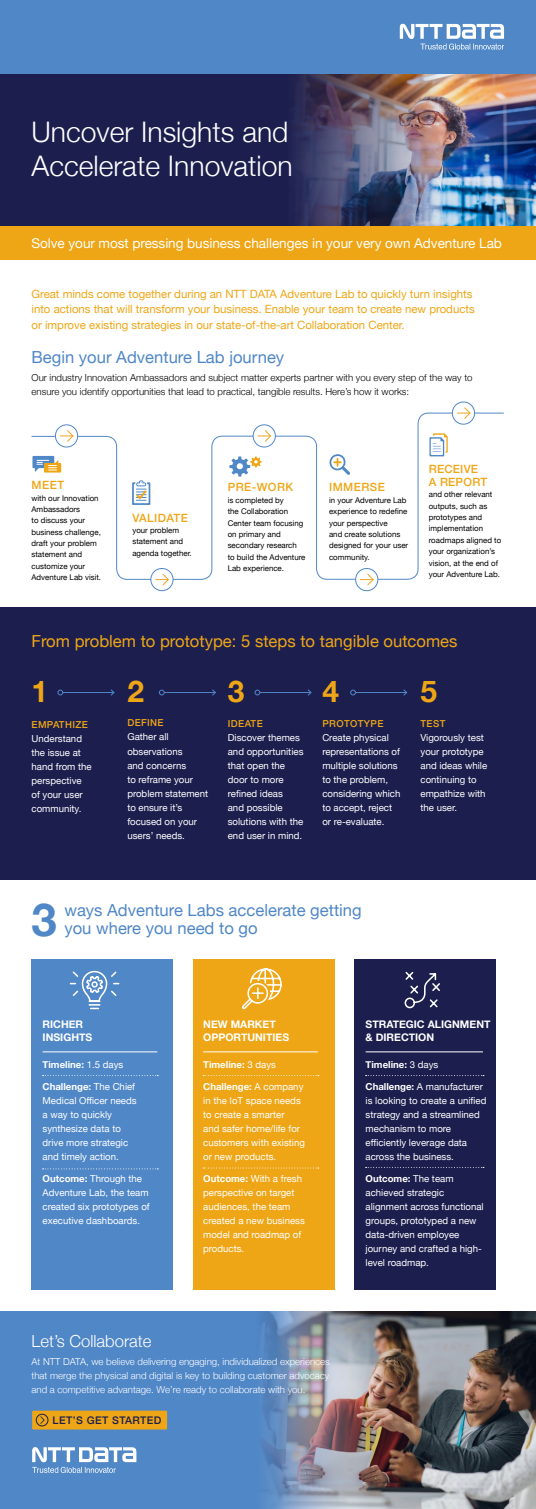
<style>
.page{position:relative;width:536px;height:1509px;background:#fff}
.page>*{position:absolute;margin:0;border:0;box-sizing:border-box;transform-origin:0 0}
.t1{font:700 45.41px "Helvetica Neue";color:#5087c7}
.t2{font:700 29.84px "Helvetica Neue";color:#eea616}
.t3{font:300 28.26px/33.9px "Helvetica Neue";color:#fff}
.t4{font:16.62px/18.4px "Helvetica Neue";color:#5087c7}
.t5{font:16.62px "Helvetica Neue";color:#eea616}
.t6{font:300 16.62px "Helvetica Neue";color:#fff}
.t7{font:13.56px "Helvetica Neue";letter-spacing:-.005em;color:#fff}
.t8{font:11.38px/15.8px "Helvetica Neue";color:#eea616}
.t9{font:500 11.38px "Helvetica Neue";letter-spacing:.04em;color:#eea616}
.t10{font:500 11.38px/13.1px "Helvetica Neue";letter-spacing:.02em;color:#eea616}
.t11{font:700 10.5px/13.1px "Helvetica Neue";color:#fff}
.t12{font:500 10.5px "Helvetica Neue";letter-spacing:.04em;color:#1c1e4e}
.t13{font:9.62px/14px "Helvetica Neue";color:#fff}
.t14{font:300 9.62px/14px "Helvetica Neue";color:#fff;text-align:justify}
.t15{font:300 9.62px/14px "Helvetica Neue";color:#000}
.t16{font:700 9.62px "Helvetica Neue";color:#fff}
.t17{font:500 9.62px "Helvetica Neue";letter-spacing:.04em;color:#eea616}
.t18{font:7.88px/11.4px "Helvetica Neue";color:#000}
.s1{font-weight:400}
.s2{font-weight:700}
</style>
<div class="page">
<div style="left:0;top:1311px;width:536px;height:197px;background:#5087c7"></div>
<img style="left:369px;top:1311px;width:167px;height:197px">
<div style="left:0;top:72px;width:536px;height:171px;background:#1c1e4e"></div>
<div style="left:0;top:607px;width:536px;height:272px;background:#1c1e4e"></div>
<img style="left:262px;top:1311px;width:107px;height:197px">
<img style="left:268px;top:73px;width:268px;height:153px">
<div style="left:0;top:226px;width:536px;height:34px;background:#eea616"></div>
<div style="left:0;top:0;width:536px;height:73px;background:#5087c7"></div>
<svg style="left:399px;top:24px;width:105px;height:26px"></svg>
<svg style="left:32px;top:1447px;width:104px;height:25px"></svg>
<svg style="left:31px;top:412px;width:473px;height:167px"></svg>
<svg style="left:55px;top:425px;width:23px;height:22px"></svg>
<div style="left:55px;top:424px;width:23px;height:23px;border:1px solid #5087c7;border-radius:50%"></div>
<svg style="left:151px;top:568px;width:22px;height:22px"></svg>
<div style="left:150px;top:568px;width:23px;height:23px;border:1px solid #5087c7;border-radius:50%"></div>
<svg style="left:355px;top:568px;width:23px;height:22px"></svg>
<div style="left:355px;top:568px;width:23px;height:23px;border:1px solid #5087c7;border-radius:50%"></div>
<svg style="left:452px;top:402px;width:22px;height:22px"></svg>
<div style="left:452px;top:402px;width:22px;height:22px;border:1px solid #5087c7;border-radius:50%"></div>
<svg style="left:253px;top:425px;width:22px;height:22px"></svg>
<div style="left:253px;top:424px;width:22px;height:23px;border:1px solid #5087c7;border-radius:50%"></div>
<svg style="left:32px;top:456px;width:22px;height:12px"></svg>
<div style="left:44px;top:463px;width:17px;height:9px;background:#eea616"></div>
<svg style="left:35px;top:460px;width:23px;height:12px"></svg>
<svg style="left:132px;top:480px;width:18px;height:25px"></svg>
<svg style="left:229px;top:456px;width:32px;height:20px"></svg>
<svg style="left:327px;top:452px;width:23px;height:23px"></svg>
<svg style="left:429px;top:433px;width:18px;height:23px"></svg>
<hr style="left:63px;top:692px;width:51px;height:1px;background:#5087c7">
<svg style="left:110px;top:689px;width:5px;height:7px"></svg>
<svg style="left:58px;top:689px;width:5px;height:6px"></svg>
<hr style="left:164px;top:692px;width:51px;height:1px;background:#5087c7">
<svg style="left:212px;top:689px;width:4px;height:7px"></svg>
<svg style="left:159px;top:689px;width:5px;height:6px"></svg>
<hr style="left:260px;top:692px;width:51px;height:1px;background:#5087c7">
<svg style="left:255px;top:689px;width:5px;height:6px"></svg>
<hr style="left:355px;top:692px;width:51px;height:1px;background:#5087c7">
<svg style="left:403px;top:689px;width:4px;height:7px"></svg>
<svg style="left:350px;top:689px;width:5px;height:6px"></svg>
<div style="left:32px;top:959px;width:141px;height:330px;background:#5087c7"></div>
<div style="left:193px;top:959px;width:142px;height:330px;background:#eea616"></div>
<div style="left:354px;top:959px;width:142px;height:330px;background:#1c1e4e"></div>
<hr style="left:43px;top:1051px;width:114px;height:1px;background:#fff">
<hr style="left:203px;top:1051px;width:115px;height:1px;background:#fff">
<hr style="left:365px;top:1051px;width:118px;height:1px;background:#fff">
<svg style="left:43px;top:1168px;width:115px;height:1px"></svg>
<svg style="left:203px;top:1167px;width:116px;height:1px"></svg>
<svg style="left:60px;top:429px;width:14px;height:13px"></svg>
<svg style="left:155px;top:573px;width:14px;height:13px"></svg>
<svg style="left:258px;top:429px;width:14px;height:13px"></svg>
<svg style="left:360px;top:573px;width:14px;height:13px"></svg>
<svg style="left:457px;top:406px;width:14px;height:13px"></svg>
<div style="left:32px;top:1410px;width:135px;height:19px;background:#eea616"></div>
<div style="left:36px;top:1413px;width:12px;height:12px;border:1px solid #1c1e4e;border-radius:50%"></div>
<svg style="left:40px;top:1415px;width:5px;height:8px"></svg>
<svg style="left:404px;top:971px;width:36px;height:37px"></svg>
<svg style="left:242px;top:968px;width:40px;height:42px"></svg>
<svg style="left:69px;top:970px;width:51px;height:39px"></svg>
<h3 class="t3" style="left:32px;top:113px;width:263px">Uncover Insights and<br>Accelerate Innovation</h3>
<h3 class="t7" style="left:32px;top:233px;width:472px">Solve your most pressing business challenges in your very own Adventure Lab</h3>
<p class="t8" style="left:32px;top:286px;width:444px">Great minds come together during an NTT DATA Adventure Lab to quickly turn insights into actions that will transform your business. Enable your team to create new products or improve existing strategies in our state-of-the-art Collaboration Center.</p>
<h3 class="t4" style="left:32px;top:349px;width:254px">Begin your Adventure Lab journey</h3>
<p class="t15" style="left:32px;top:369px;width:442px">Our industry Innovation Ambassadors and subject matter experts partner with you every step of the way to ensure you identify opportunities that lead to practical, tangible results. Here’s how it works:</p>
<p class="t9" style="left:32px;top:476px;width:34px">MEET</p>
<p class="t18" style="left:32px;top:492px;width:71px">with our Innovation<br>Ambassadors<br>to discuss your business challenge, draft your problem statement and customize your<br>Adventure Lab visit.</p>
<p class="t9" style="left:132px;top:508px;width:57px">VALIDATE</p>
<p class="t18" style="left:132px;top:525px;width:61px">your problem statement and agenda together.</p>
<p class="t9" style="left:228px;top:478px;width:67px">PRE-WORK</p>
<p class="t18" style="left:228px;top:494px;width:79px">is completed by<br>the Collaboration<br>Center team focusing on primary and secondary research to build the Adventure<br>Lab experience.</p>
<p class="t9" style="left:329px;top:478px;width:57px">IMMERSE</p>
<p class="t18" style="left:329px;top:494px;width:81px">in your Adventure Lab experience to redefine your perspective<br>and create solutions designed for your user community.</p>
<p class="t10" style="left:428px;top:461px;width:60px">RECEIVE<br>A REPORT</p>
<p class="t18" style="left:428px;top:489px;width:74px">and other relevant outputs, such as prototypes and implementation roadmaps aligned to your organization’s vision, at the end of your Adventure Lab.</p>
<h3 class="t5" style="left:32px;top:629px;width:427px">From problem to prototype: 5 steps to tangible outcomes</h3>
<h2 class="t2" style="left:32px;top:668px;width:18px">1</h2>
<h2 class="t2" style="left:127px;top:668px;width:18px">2</h2>
<h2 class="t2" style="left:228px;top:668px;width:18px">3</h2>
<h2 class="t2" style="left:322px;top:668px;width:18px">4</h2>
<h2 class="t2" style="left:420px;top:668px;width:18px">5</h2>
<p class="t17" style="left:32px;top:717px;width:58px">EMPATHIZE</p>
<p class="t13" style="left:32px;top:732px;width:62px">Understand the issue at hand from the perspective of your user community.</p>
<p class="t17" style="left:127px;top:715px;width:38px">DEFINE</p>
<p class="t13" style="left:127px;top:730px;width:82px">Gather all observations<br>and concerns<br>to reframe your problem statement to ensure it’s focused on your users’ needs.</p>
<p class="t17" style="left:228px;top:715px;width:36px">IDEATE</p>
<p class="t13" style="left:228px;top:730px;width:77px">Discover themes and opportunities that open the door to more refined ideas<br>and possible solutions with the end user in mind.</p>
<p class="t17" style="left:322px;top:715px;width:63px">PROTOTYPE</p>
<p class="t13" style="left:322px;top:730px;width:80px">Create physical representations of multiple solutions to the problem, considering which to accept, reject or re-evaluate.</p>
<p class="t17" style="left:420px;top:715px;width:26px">TEST</p>
<p class="t13" style="left:420px;top:730px;width:68px">Vigorously test your prototype and ideas while continuing to empathize with the user.</p>
<h1 class="t1" style="left:32px;top:884px;width:27px">3</h1>
<h3 class="t4" style="left:64px;top:901px;width:299px">ways Adventure Labs accelerate getting you where you need to go</h3>
<p class="t11" style="left:43px;top:1018px;width:51px">RICHER<br>INSIGHTS</p>
<p class="t11" style="left:203px;top:1018px;width:87px">NEW MARKET<br>OPPORTUNITIES</p>
<p class="t11" style="left:365px;top:1018px;width:126px">STRATEGIC ALIGNMENT &amp; DIRECTION</p>
<p class="t16" style="left:43px;top:1056px;width:82px">Timeline: <span class="s1">1.5 days</span></p>
<p class="t13" style="left:43px;top:1079px;width:95px"><span class="s2">Challenge:</span> The Chief<br>Medical Officer needs a way to quickly synthesize data to drive more strategic and timely action.</p>
<p class="t13" style="left:43px;top:1171px;width:109px"><span class="s2">Outcome:</span> Through the<br>Adventure Lab, the team created six prototypes of executive dashboards.</p>
<p class="t16" style="left:203px;top:1056px;width:74px">Timeline: <span class="s1">3 days</span></p>
<p class="t13" style="left:203px;top:1079px;width:103px"><span class="s2">Challenge:</span> A company in the IoT space needs to create a smarter<br>and safer home/life for customers with existing or new products.</p>
<p class="t13" style="left:203px;top:1171px;width:103px"><span class="s2">Outcome:</span> With a fresh perspective on target audiences, the team created a new business model and roadmap of products.</p>
<p class="t16" style="left:365px;top:1057px;width:74px">Timeline: <span class="s1">3 days</span></p>
<p class="t13" style="left:365px;top:1079px;width:122px"><span class="s2">Challenge:</span> A manufacturer is looking to create a unified strategy and a streamlined mechanism to more efficiently leverage data across the business.</p>
<p class="t13" style="left:365px;top:1171px;width:120px"><span class="s2">Outcome:</span> The team achieved strategic alignment across functional groups, prototyped a new data-driven employee journey and crafted a high&shy;level roadmap.</p>
<h3 class="t6" style="left:32px;top:1327px;width:121px">Let’s Collaborate</h3>
<p class="t14" style="left:32px;top:1353px;width:300px">At NTT DATA, we believe delivering engaging, individualized experiences that merge the physical and digital is key to building customer advocacy and a competitive advantage. We’re ready to collaborate with you.</p>
<p class="t12" style="left:53px;top:1411px;width:110px">LET’S GET STARTED</p>
</div>
